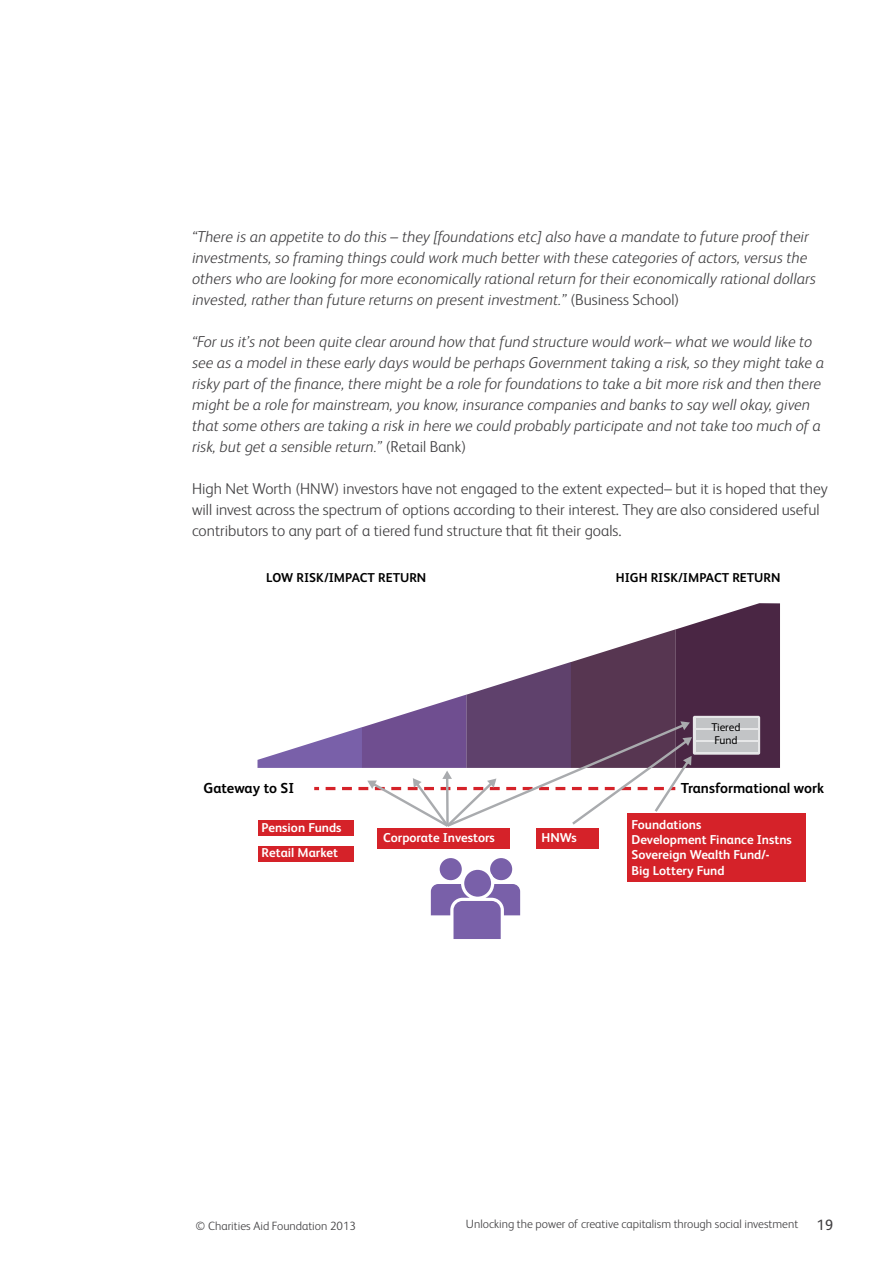
<style>
.page{position:relative;width:893px;height:1263px;background:#fff}
.page>*{position:absolute;margin:0;border:0;box-sizing:border-box;transform-origin:0 0}
.t1{font:italic 300 15.75px/21px "FS Albert Pro";color:#414042}
.t2{font:300 15.75px/21px "FS Albert Pro";color:#414042}
.t3{font:700 14.55px "FS Albert Pro";color:#000}
.t4{font:700 12.9px/15.5px "FS Albert Pro";color:#fff}
.t5{font:700 12.9px "FS Albert Pro";color:#000}
.t6{font:300 12px "FS Albert Pro";color:#414042}
.t7{font:11.25px/13.5px "FS Albert Pro";color:#000}
.s1{font-style:normal}
.s2{font-weight:400;font-size:15px}
</style>
<div class="page">
<div style="left:258px;top:821px;width:95px;height:15px;background:#d52229"></div>
<div style="left:258px;top:846px;width:95px;height:15px;background:#d52229"></div>
<div style="left:377px;top:828px;width:133px;height:20px;background:#d52229"></div>
<div style="left:536px;top:828px;width:63px;height:20px;background:#d52229"></div>
<div style="left:628px;top:814px;width:178px;height:68px;background:#d52229"></div>
<svg style="left:430px;top:858px;width:91px;height:81px"></svg>
<svg style="left:257px;top:603px;width:523px;height:226px"></svg>
<p class="t1" style="left:192px;top:225px;width:625px">“There is an appetite to do this – they [foundations etc] also have a mandate to future proof their investments, so framing things could work much better with these categories of actors, versus the others who are looking for more economically rational return for their economically rational dollars invested, rather than future returns on present investment.” <span class="s1">(Business School)</span></p>
<p class="t1" style="left:192px;top:330px;width:633px">“For us it’s not been quite clear around how that fund structure would work– what we would like to see as a model in these early days would be perhaps Government taking a risk, so they might take a risky part of the finance, there might be a role for foundations to take a bit more risk and then there might be a role for mainstream, you know, insurance companies and banks to say well okay, given that some others are taking a risk in here we could probably participate and not take too much of a risk, but get a sensible return.” <span class="s1">(Retail Bank)</span></p>
<p class="t2" style="left:192px;top:477px;width:637px">High Net Worth (HNW) investors have not engaged to the extent expected– but it is hoped that they will invest across the spectrum of options according to their interest. They are also considered useful contributors to any part of a tiered fund structure that fit their goals.</p>
<p class="t5" style="left:266px;top:568px;width:162px">LOW RISK/IMPACT RETURN</p>
<p class="t5" style="left:616px;top:568px;width:166px">HIGH RISK/IMPACT RETURN</p>
<p class="t7" style="left:711px;top:719px;width:30px">Tiered<br>Fund</p>
<p class="t3" style="left:204px;top:778px;width:92px">Gateway to SI</p>
<p class="t3" style="left:681px;top:778px;width:145px">Transformational work</p>
<p class="t4" style="left:262px;top:815px;width:81px;line-height:25px">Pension Funds<br>Retail Market</p>
<p class="t4" style="left:383px;top:829px;width:113px">Corporate Investors</p>
<p class="t4" style="left:542px;top:829px;width:37px">HNWs</p>
<p class="t4" style="left:631px;top:816px;width:162px">Foundations<br>Development Finance Instns<br>Sovereign Wealth Fund/-<br>Big Lottery Fund</p>
<p class="t6" style="left:196px;top:1217px;width:162px">© Charities Aid Foundation 2013</p>
<p class="t6" style="left:466px;top:1215px;width:369px">Unlocking the power of creative capitalism through social investment <span class="s2">19</span></p>
</div>
